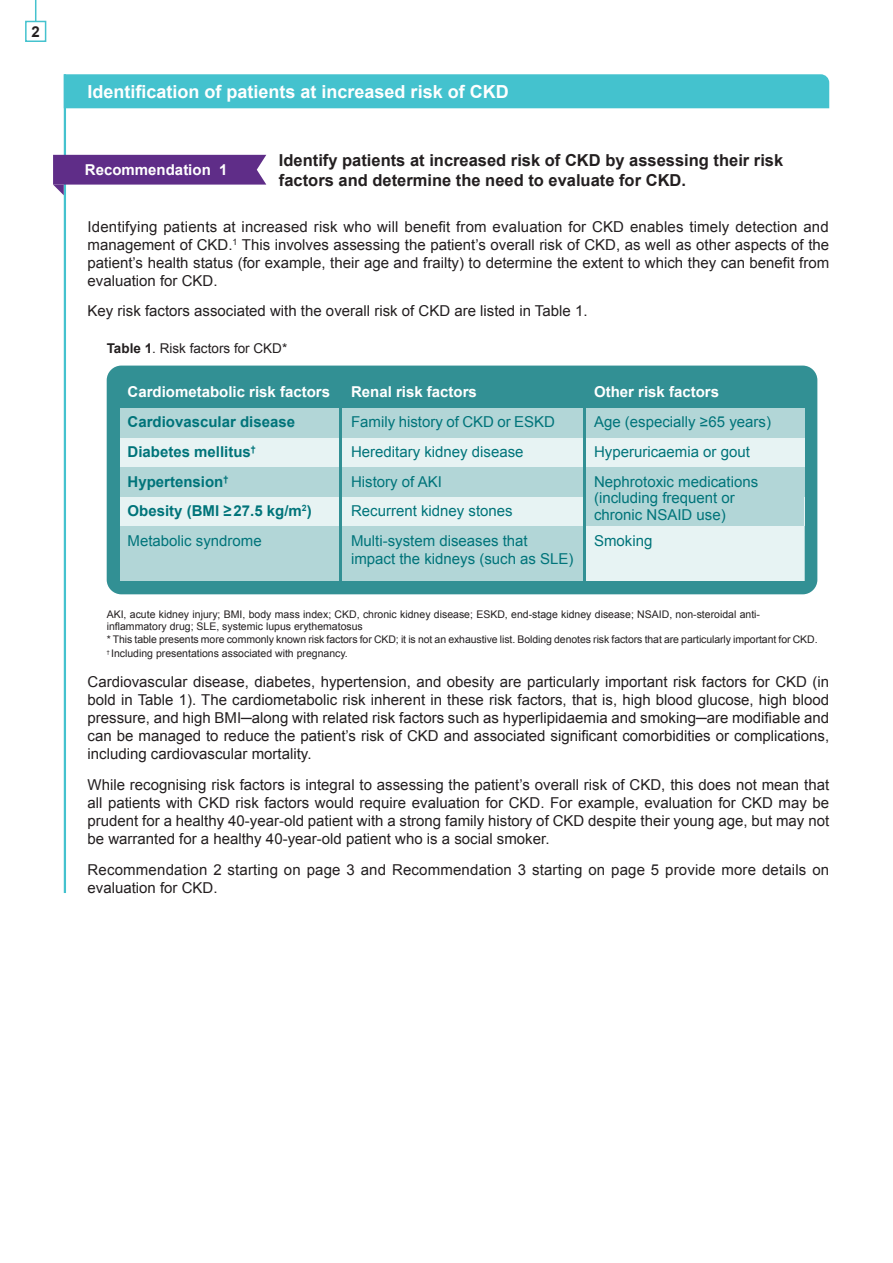
<style>
.page{position:relative;width:893px;height:1263px;background:#fff}
.page>*{position:absolute;margin:0;border:0;box-sizing:border-box;transform-origin:0 0}
.Header_lvl_1{font:700 18px "Arial";color:#fff}
.Body{font:700 16.5px/19.8px "Arial";color:#231f20}
.Body-2{font:15px/18px "Arial";color:#231f20;text-align:justify}
.Body-3{font:15px/16.5px "Arial";color:#00747a}
.Body-4{font:700 15px "Arial";color:#00747a}
.Body-5{font:700 15px "Arial";color:#fff}
.Recommendation_Tab{font:700 15px "Arial";color:#fff}
.Bodytext{font:700 15px "Arial";color:#231f20}
.Body-6{font:13.5px "Arial";color:#231f20}
.Body-7{font:10.5px/12px "Arial";color:#231f20}
.s1{font-weight:700}
</style>
<div class="page">
<hr style="left:64px;top:74px;width:2px;height:819px;background:#44c2ce">
<div style="left:64px;top:74px;width:765px;height:34px;background:#44c2ce"></div>
<div style="left:25px;top:21px;width:21px;height:21px;border:2px solid #44c2ce"></div>
<svg style="left:35px;top:0;width:1px;height:22px"></svg>
<svg style="left:53px;top:155px;width:213px;height:40px"></svg>
<div style="left:107px;top:366px;width:710px;height:228px;background:#329094;border-radius:15px"></div>
<div style="left:120px;top:408px;width:684px;height:30px;background:#b2d6d7"></div>
<div style="left:120px;top:438px;width:684px;height:29px;background:#e7f3f3"></div>
<div style="left:120px;top:467px;width:684px;height:30px;background:#b2d6d7"></div>
<div style="left:120px;top:497px;width:684px;height:29px;background:#e7f3f3"></div>
<div style="left:584px;top:467px;width:220px;height:59px;background:#b2d6d7"></div>
<div style="left:120px;top:526px;width:684px;height:55px;background:#b2d6d7"></div>
<div style="left:584px;top:526px;width:220px;height:55px;background:#e7f3f3"></div>
<hr style="left:339px;top:385px;width:2px;height:200px;background:#329094">
<hr style="left:583px;top:385px;width:2px;height:200px;background:#329094">
<p class="Bodytext" style="left:32px;top:22px;width:10px">2</p>
<p class="Header_lvl_1" style="left:88px;top:80px;width:423px">Identification of patients at increased risk of CKD</p>
<p class="Recommendation_Tab" style="left:85px;top:160px;width:144px">Recommendation 1</p>
<p class="Body" style="left:279px;top:151px;width:506px">Identify patients at increased risk of CKD by assessing their risk factors and determine the need to evaluate for CKD.</p>
<p class="Body-2" style="left:88px;top:217px;width:743px">Identifying patients at increased risk who will benefit from evaluation for CKD enables timely detection and management of CKD.<sup>1</sup> This involves assessing the patient’s overall risk of CKD, as well as other aspects of the patient’s health status (for example, their age and frailty) to determine the extent to which they can benefit from evaluation for CKD.</p>
<p class="Body-2" style="left:88px;top:302px;width:501px">Key risk factors associated with the overall risk of CKD are listed in Table 1.</p>
<p class="Body-6" style="left:107px;top:339px;width:182px"><span class="s1">Table 1</span>. Risk factors for CKD*</p>
<p class="Body-5" style="left:128px;top:382px;width:204px">Cardiometabolic risk factors</p>
<p class="Body-5" style="left:351px;top:382px;width:127px">Renal risk factors</p>
<p class="Body-5" style="left:594px;top:382px;width:127px">Other risk factors</p>
<p class="Body-4" style="left:128px;top:412px;width:169px">Cardiovascular disease</p>
<p class="Body-3" style="left:351px;top:414px;width:206px">Family history of CKD or ESKD</p>
<p class="Body-3" style="left:594px;top:414px;width:179px">Age (especially ≥65 years)</p>
<p class="Body-4" style="left:128px;top:442px;width:130px">Diabetes mellitus<sup>†</sup></p>
<p class="Body-3" style="left:351px;top:443px;width:174px">Hereditary kidney disease</p>
<p class="Body-3" style="left:594px;top:443px;width:157px">Hyperuricaemia or gout</p>
<p class="Body-4" style="left:128px;top:471px;width:102px">Hypertension<sup>†</sup></p>
<p class="Body-4" style="left:128px;top:501px;width:186px">Obesity (BMI ≥27.5 kg/m<sup>2</sup>)</p>
<p class="Body-3" style="left:128px;top:533px;width:136px">Metabolic syndrome</p>
<p class="Body-3" style="left:351px;top:473px;width:92px">History of AKI</p>
<p class="Body-3" style="left:351px;top:503px;width:163px">Recurrent kidney stones</p>
<p class="Body-3" style="left:351px;top:532px;width:224px;line-height:18px">Multi-system diseases that impact the kidneys (such as SLE)</p>
<p class="Body-3" style="left:594px;top:473px;width:166px">Nephrotoxic medications (including frequent or chronic NSAID use)</p>
<p class="Body-3" style="left:594px;top:533px;width:60px">Smoking</p>
<p class="Body-7" style="left:107px;top:608px;width:655px">AKI, acute kidney injury; BMI, body mass index; CKD, chronic kidney disease; ESKD, end-stage kidney disease; NSAID, non-steroidal anti&shy;inflammatory drug; SLE, systemic lupus erythematosus</p>
<p class="Body-7" style="left:107px;top:634px;width:712px">* This table presents more commonly known risk factors for CKD; it is not an exhaustive list. Bolding denotes risk factors that are particularly important for CKD.</p>
<p class="Body-7" style="left:107px;top:647px;width:243px"><sup>†</sup> Including presentations associated with pregnancy.</p>
<p class="Body-2" style="left:88px;top:673px;width:743px">Cardiovascular disease, diabetes, hypertension, and obesity are particularly important risk factors for CKD (in bold in Table 1). The cardiometabolic risk inherent in these risk factors, that is, high blood glucose, high blood pressure, and high BMI─along with related risk factors such as hyperlipidaemia and smoking─are modifiable and can be managed to reduce the patient’s risk of CKD and associated significant comorbidities or complications, including cardiovascular mortality.</p>
<p class="Body-2" style="left:88px;top:776px;width:743px">While recognising risk factors is integral to assessing the patient’s overall risk of CKD, this does not mean that all patients with CKD risk factors would require evaluation for CKD. For example, evaluation for CKD may be prudent for a healthy 40-year-old patient with a strong family history of CKD despite their young age, but may not be warranted for a healthy 40-year-old patient who is a social smoker.</p>
<p class="Body-2" style="left:88px;top:861px;width:743px">Recommendation 2 starting on page 3 and Recommendation 3 starting on page 5 provide more details on evaluation for CKD.</p>
</div>
